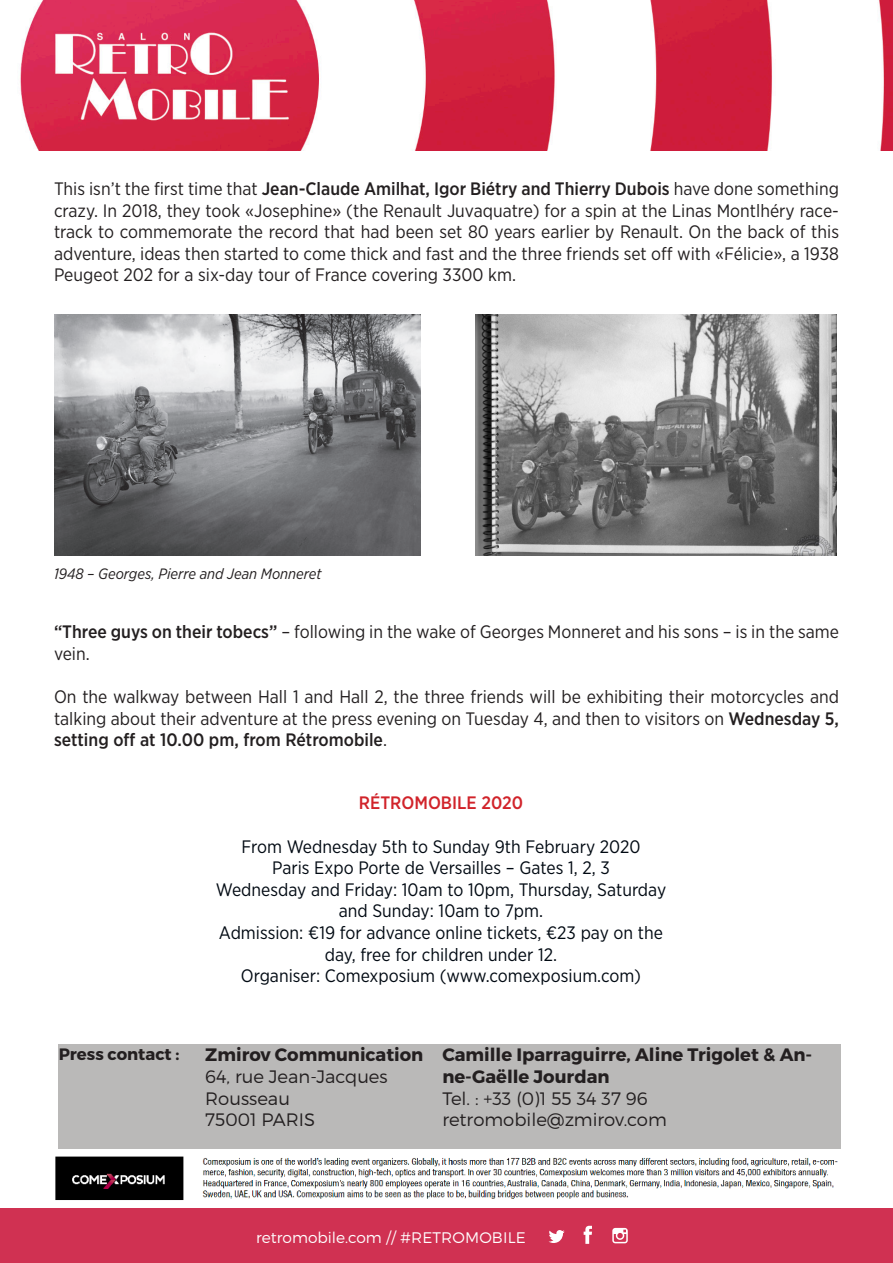
<style>
.page{position:relative;width:893px;height:1263px;background:#fff}
.page>*{position:absolute;margin:0;border:0;box-sizing:border-box;transform-origin:0 0}
.t1{font:18px/21.6px "Gotham Narrow";color:#231f20;text-align:justify}
.t2{font:18px/21.6px "Gotham Narrow";color:#000912;text-align:center}
.t3{font:700 18px/21.6px "Montserrat";color:#231f20}
.t4{font:300 18px/21.6px "Montserrat";color:#231f20}
.t5{font:500 18px "Gotham Narrow";color:#d1232a}
.t6{font:700 16.5px "Montserrat";color:#231f20}
.t7{font:300 15.3px "Montserrat";color:#fff}
.t8{font:italic 15px "Gotham Narrow";color:#231f20}
.s1{font-weight:500}
.s2{font-weight:300}
</style>
<div class="page">
<img style="left:54px;top:1156px;width:795px;height:53px">
<div style="left:59px;top:1044px;width:782px;height:104px;background:#bab9b8"></div>
<img style="left:20px;top:0;width:873px;height:151px">
<img style="left:54px;top:315px;width:366px;height:241px">
<img style="left:475px;top:315px;width:361px;height:241px">
<div style="left:0;top:1209px;width:893px;height:54px;background:#d03152"></div>
<svg style="left:549px;top:1230px;width:16px;height:13px"></svg>
<svg style="left:584px;top:1226px;width:8px;height:18px"></svg>
<svg style="left:612px;top:1228px;width:16px;height:15px"></svg>
<p class="t1" style="left:54px;top:177px;width:786px">This isn’t the first time that <span class="s1">Jean-Claude Amilhat, Igor Biétry and Thierry Dubois</span> have done something crazy. In 2018, they took «Josephine» (the Renault Juvaquatre) for a spin at the Linas Montlhéry race&shy;track to commemorate the record that had been set 80 years earlier by Renault. On the back of this adventure, ideas then started to come thick and fast and the three friends set off with «Félicie», a 1938<br>Peugeot 202 for a six-day tour of France covering 3300 km.</p>
<p class="t8" style="left:54px;top:565px;width:269px">1948 – Georges, Pierre and Jean Monneret</p>
<p class="t1" style="left:54px;top:621px;width:787px"><span class="s1">“Three guys on their tobecs”</span> – following in the wake of Georges Monneret and his sons – is in the same vein.</p>
<p class="t1" style="left:54px;top:685px;width:786px">On the walkway between Hall 1 and Hall 2, the three friends will be exhibiting their motorcycles and talking about their adventure at the press evening on Tuesday 4, and then to visitors on <span class="s1">Wednesday 5, setting off at 10.00 pm, from Rétromobile</span>.</p>
<p class="t5" style="left:359px;top:792px;width:166px">RÉTROMOBILE 2020</p>
<p class="t2" style="left:241px;top:835px;width:401px">From Wednesday 5th to Sunday 9th February 2020</p>
<p class="t2" style="left:272px;top:857px;width:339px">Paris Expo Porte de Versailles – Gates 1, 2, 3</p>
<p class="t2" style="left:216px;top:878px;width:452px">Wednesday and Friday: 10am to 10pm, Thursday, Saturday and Sunday: 10am to 7pm.</p>
<p class="t2" style="left:219px;top:921px;width:446px">Admission: €19 for advance online tickets, €23 pay on the day, free for children under 12.</p>
<p class="t2" style="left:241px;top:965px;width:402px">Organiser: Comexposium (www.comexposium.com)</p>
<p class="t6" style="left:59px;top:1044px;width:122px">Press contact :</p>
<p class="t3" style="left:205px;top:1044px;width:220px">Zmirov Communication</p>
<p class="t4" style="left:205px;top:1065px;width:184px">64, rue Jean-Jacques<br>Rousseau<br>75001 PARIS</p>
<p class="t3" style="left:442px;top:1044px;width:372px">Camille Iparraguirre, Aline Trigolet &amp; An&shy;ne-Gaëlle Jourdan<br><span class="s2">Tel. : +33 (0)1 55 34 37 96 retromobile@zmirov.com</span></p>
<p class="t7" style="left:256px;top:1228px;width:271px">retromobile.com // #RETROMOBILE</p>
</div>
